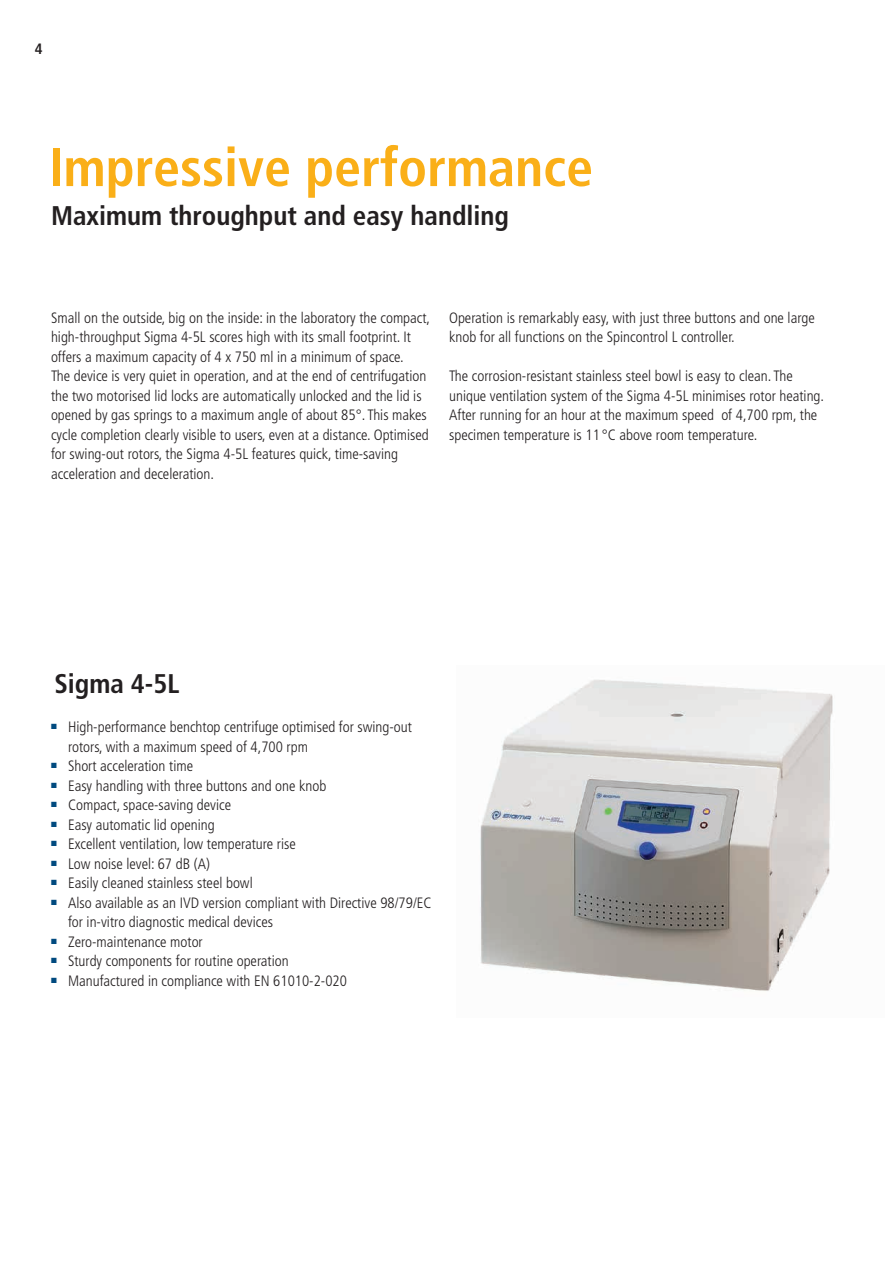
<style>
.page{position:relative;width:893px;height:1263px;background:#fff}
.page>*{position:absolute;margin:0;border:0;box-sizing:border-box;transform-origin:0 0}
.t1{font:700 condensed 54px "Frutiger LT Std";color:#faaf18}
.t2{font:700 condensed 27px "Frutiger LT Std";color:#231f20}
.t3{font:300 condensed 15px/19.5px "Frutiger LT Std";color:#231f20}
.t4{font:700 condensed 15px "Frutiger LT Std";color:#231f20}
</style>
<div class="page">
<img style="left:480px;top:679px;width:353px;height:312px">
<p class="t4" style="left:35px;top:40px;width:9px">4</p>
<h1 class="t1" style="left:49px;top:135px;width:546px">Impressive performance</h1>
<h2 class="t2" style="left:51px;top:200px;width:460px">Maximum throughput and easy handling</h2>
<p class="t3" style="left:51px;top:308px;width:381px">Small on the outside, big on the inside: in the laboratory the compact, high-throughput Sigma 4-5L scores high with its small footprint. It offers a maximum capacity of 4 x 750 ml in a minimum of space.<br>The device is very quiet in operation, and at the end of centrifugation the two motorised lid locks are automatically unlocked and the lid is opened by gas springs to a maximum angle of about 85°. This makes cycle completion clearly visible to users, even at a distance. Optimised for swing-out rotors, the Sigma 4-5L features quick, time-saving acceleration and deceleration.</p>
<p class="t3" style="left:449px;top:308px;width:367px">Operation is remarkably easy, with just three buttons and one large knob for all functions on the Spincontrol L controller.</p>
<p class="t3" style="left:449px;top:366px;width:377px">The corrosion-resistant stainless steel bowl is easy to clean. The unique ventilation system of the Sigma 4-5L minimises rotor heating.<br>After running for an hour at the maximum speed of 4,700 rpm, the specimen temperature is 11 °C above room temperature.</p>
<h2 class="t2" style="left:54px;top:668px;width:127px">Sigma 4-5L</h2>
<p class="t3" style="left:68px;top:717px;width:345px;text-indent:-17px"><sup>■</sup> High-performance benchtop centrifuge optimised for swing-out rotors, with a maximum speed of 4,700 rpm</p>
<p class="t3" style="left:51px;top:756px;width:144px"><sup>■</sup> Short acceleration time</p>
<p class="t3" style="left:51px;top:776px;width:277px"><sup>■</sup> Easy handling with three buttons and one knob</p>
<p class="t3" style="left:51px;top:795px;width:182px"><sup>■</sup> Compact, space-saving device</p>
<p class="t3" style="left:51px;top:815px;width:165px"><sup>■</sup> Easy automatic lid opening</p>
<p class="t3" style="left:51px;top:834px;width:246px"><sup>■</sup> Excellent ventilation, low temperature rise</p>
<p class="t3" style="left:51px;top:854px;width:160px"><sup>■</sup> Low noise level: 67 dB (A)</p>
<p class="t3" style="left:51px;top:873px;width:203px"><sup>■</sup> Easily cleaned stainless steel bowl</p>
<p class="t3" style="left:68px;top:893px;width:365px;text-indent:-17px"><sup>■</sup> Also available as an IVD version compliant with Directive 98/79/EC for in-vitro diagnostic medical devices</p>
<p class="t3" style="left:51px;top:932px;width:153px"><sup>■</sup> Zero-maintenance motor</p>
<p class="t3" style="left:51px;top:951px;width:239px"><sup>■</sup> Sturdy components for routine operation</p>
<p class="t3" style="left:51px;top:971px;width:297px"><sup>■</sup> Manufactured in compliance with EN 61010-2-020</p>
</div>
